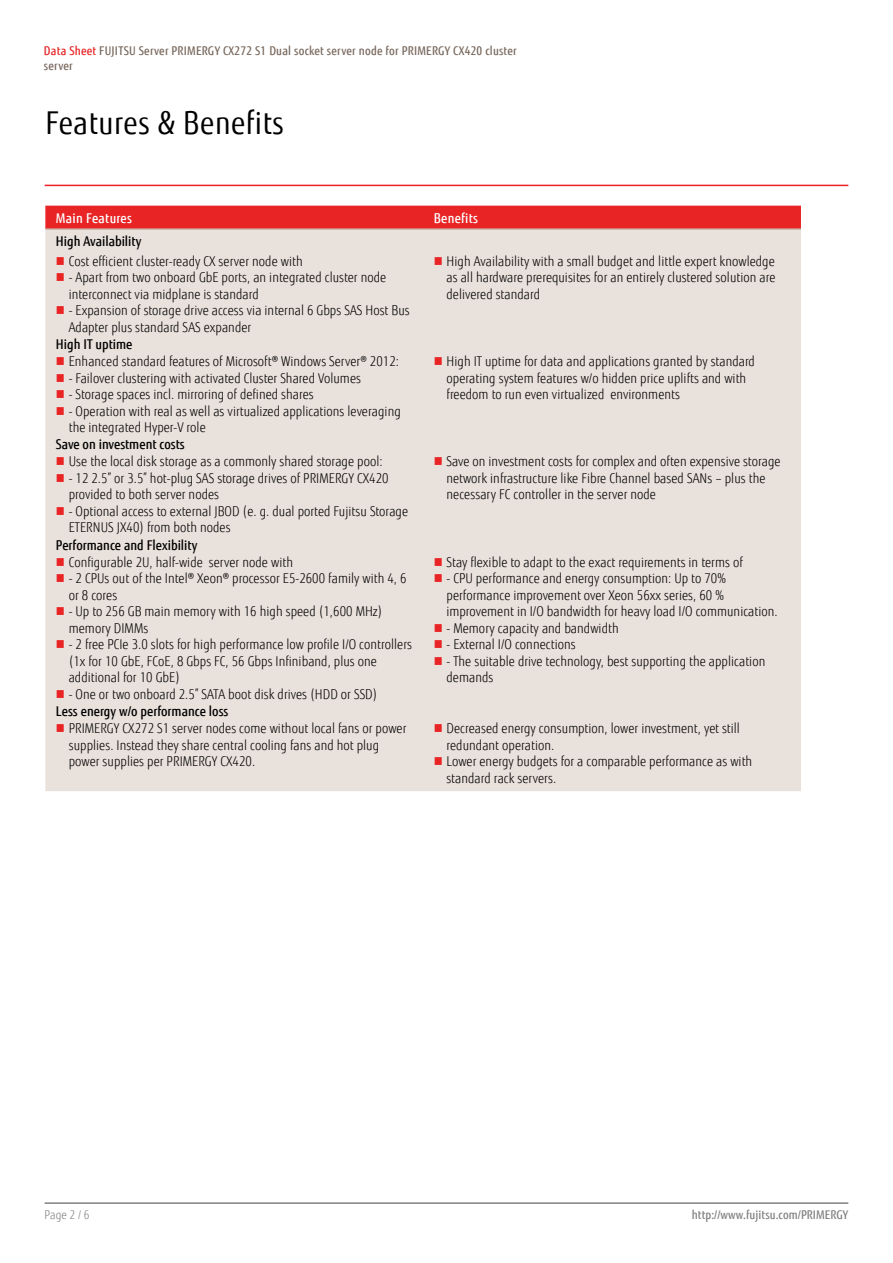
<style>
.page{position:relative;width:893px;height:1263px;background:#fff}
.page>*{position:absolute;margin:0;border:0;box-sizing:border-box;transform-origin:0 0}
.t1{font:31.5px "Fujitsu Sans";letter-spacing:.02em;color:#000;scale:.9 1}
.t2{font:300 13.5px/16.5px "Fujitsu Sans";letter-spacing:.005em;color:#000;scale:.9 1}
.t3{font:500 13.5px "Fujitsu Sans";color:#000;scale:.9 1}
.t4{font:500 13.5px "Fujitsu Sans";letter-spacing:.02em;color:#fff;scale:.9 1}
.t5{font:500 12px/15px "Fujitsu Sans";letter-spacing:.02em;color:#79695e;scale:.9 1}
.t6{font:500 12px "Fujitsu Sans";letter-spacing:.005em;color:#818280;scale:.9 1}
.t7{font:300 12px "Fujitsu Sans";color:#818280;scale:.9 1}
.s1{color:#e92425}
</style>
<div class="page">
<hr style="left:45px;top:1202px;width:803px;height:2px;background:#818280">
<div style="left:45px;top:206px;width:756px;height:22px;background:#e92425"></div>
<div style="left:45px;top:230px;width:756px;height:561px;background:#e9e1db"></div>
<hr style="left:45px;top:228px;width:378px;height:2px;background:#c9bbb0">
<hr style="left:423px;top:228px;width:378px;height:2px;background:#c9bbb0">
<hr style="left:45px;top:185px;width:803px;height:1px;background:#ed1d24">
<svg style="left:57px;top:257px;width:7px;height:8px"></svg>
<svg style="left:57px;top:273px;width:7px;height:8px"></svg>
<svg style="left:57px;top:306px;width:7px;height:8px"></svg>
<svg style="left:435px;top:257px;width:7px;height:8px"></svg>
<svg style="left:57px;top:357px;width:7px;height:8px"></svg>
<svg style="left:57px;top:374px;width:7px;height:8px"></svg>
<svg style="left:57px;top:390px;width:7px;height:8px"></svg>
<svg style="left:57px;top:407px;width:7px;height:8px"></svg>
<svg style="left:435px;top:357px;width:7px;height:8px"></svg>
<svg style="left:57px;top:457px;width:7px;height:8px"></svg>
<svg style="left:57px;top:474px;width:7px;height:8px"></svg>
<svg style="left:57px;top:507px;width:7px;height:8px"></svg>
<svg style="left:435px;top:457px;width:7px;height:8px"></svg>
<svg style="left:57px;top:558px;width:7px;height:8px"></svg>
<svg style="left:57px;top:574px;width:7px;height:8px"></svg>
<svg style="left:57px;top:607px;width:7px;height:8px"></svg>
<svg style="left:57px;top:640px;width:7px;height:8px"></svg>
<svg style="left:57px;top:690px;width:7px;height:8px"></svg>
<svg style="left:435px;top:558px;width:7px;height:8px"></svg>
<svg style="left:435px;top:574px;width:7px;height:8px"></svg>
<svg style="left:435px;top:624px;width:7px;height:8px"></svg>
<svg style="left:435px;top:640px;width:7px;height:8px"></svg>
<svg style="left:435px;top:657px;width:7px;height:8px"></svg>
<svg style="left:57px;top:724px;width:7px;height:8px"></svg>
<svg style="left:435px;top:724px;width:7px;height:8px"></svg>
<svg style="left:435px;top:757px;width:7px;height:8px"></svg>
<p class="t5" style="left:44px;top:43px;width:527px"><span class="s1">Data Sheet</span> FUJITSU Server PRIMERGY CX272 S1 Dual socket server node for PRIMERGY CX420 cluster server</p>
<h1 class="t1" style="left:45px;top:104px;width:267px">Features &amp; Benefits</h1>
<p class="t4" style="left:56px;top:210px;width:86px">Main Features</p>
<p class="t4" style="left:434px;top:210px;width:51px">Benefits</p>
<p class="t3" style="left:56px;top:233px;width:96px">High Availability</p>
<p class="t2" style="left:69px;top:253px;width:261px">Cost efficient cluster-ready CX server node with</p>
<p class="t2" style="left:69px;top:269px;width:354px">- Apart from two onboard GbE ports, an integrated cluster node interconnect via midplane is standard</p>
<p class="t2" style="left:69px;top:302px;width:380px">- Expansion of storage drive access via internal 6 Gbps SAS Host Bus<br>Adapter plus standard SAS expander</p>
<p class="t2" style="left:447px;top:253px;width:367px;text-align:justify">High Availability with a small budget and little expert knowledge as all hardware prerequisites for an entirely clustered solution are delivered standard</p>
<p class="t3" style="left:56px;top:336px;width:87px">High IT uptime</p>
<p class="t2" style="left:69px;top:353px;width:368px">Enhanced standard features of Microsoft® Windows Server® 2012:</p>
<p class="t2" style="left:69px;top:370px;width:326px">- Failover clustering with activated Cluster Shared Volumes</p>
<p class="t2" style="left:69px;top:386px;width:274px">- Storage spaces incl. mirroring of defined shares</p>
<p class="t2" style="left:69px;top:403px;width:370px">- Operation with real as well as virtualized applications leveraging the integrated Hyper-V role</p>
<p class="t3" style="left:56px;top:436px;width:145px">Save on investment costs</p>
<p class="t2" style="left:69px;top:453px;width:350px">Use the local disk storage as a commonly shared storage pool:</p>
<p class="t2" style="left:69px;top:470px;width:357px">- 12 2.5” or 3.5” hot-plug SAS storage drives of PRIMERGY CX420 provided to both server nodes</p>
<p class="t2" style="left:69px;top:503px;width:379px">- Optional access to external JBOD (e. g. dual ported Fujitsu Storage<br>ETERNUS JX40) from both nodes</p>
<p class="t3" style="left:56px;top:536px;width:159px">Performance and Flexibility</p>
<p class="t2" style="left:69px;top:554px;width:251px">Configurable 2U, half-wide server node with</p>
<p class="t2" style="left:69px;top:570px;width:377px">- 2 CPUs out of the Intel® Xeon® processor E5-2600 family with 4, 6 or 8 cores</p>
<p class="t2" style="left:69px;top:603px;width:350px">- Up to 256 GB main memory with 16 high speed (1,600 MHz) memory DIMMs</p>
<p class="t2" style="left:69px;top:636px;width:383px">- 2 free PCIe 3.0 slots for high performance low profile I/O controllers (1x for 10 GbE, FCoE, 8 Gbps FC, 56 Gbps Infiniband, plus one additional for 10 GbE)</p>
<p class="t2" style="left:69px;top:686px;width:344px">- One or two onboard 2.5” SATA boot disk drives (HDD or SSD)</p>
<p class="t2" style="left:447px;top:353px;width:344px">High IT uptime for data and applications granted by standard operating system features w/o hidden price uplifts and with freedom to run even virtualized environments</p>
<p class="t2" style="left:447px;top:453px;width:373px">Save on investment costs for complex and often expensive storage network infrastructure like Fibre Channel based SANs – plus the necessary FC controller in the server node</p>
<p class="t2" style="left:447px;top:554px;width:331px">Stay flexible to adapt to the exact requirements in terms of</p>
<p class="t2" style="left:447px;top:570px;width:370px">- CPU performance and energy consumption: Up to 70% performance improvement over Xeon 56xx series, 60 % improvement in I/O bandwidth for heavy load I/O communication.</p>
<p class="t2" style="left:447px;top:620px;width:193px">- Memory capacity and bandwidth</p>
<p class="t2" style="left:447px;top:636px;width:145px">- External I/O connections</p>
<p class="t2" style="left:447px;top:653px;width:356px">- The suitable drive technology, best supporting the application demands</p>
<p class="t3" style="left:56px;top:703px;width:193px">Less energy w/o performance loss</p>
<p class="t2" style="left:69px;top:720px;width:377px">PRIMERGY CX272 S1 server nodes come without local fans or power supplies. Instead they share central cooling fans and hot plug power supplies per PRIMERGY CX420.</p>
<p class="t2" style="left:447px;top:720px;width:341px">Decreased energy consumption, lower investment, yet still redundant operation.<br>Lower energy budgets for a comparable performance as with standard rack servers.</p>
<p class="t7" style="left:45px;top:1208px;width:51px">Page 2 / 6</p>
<p class="t6" style="left:692px;top:1208px;width:175px">http://www.fujitsu.com/PRIMERGY</p>
</div>
